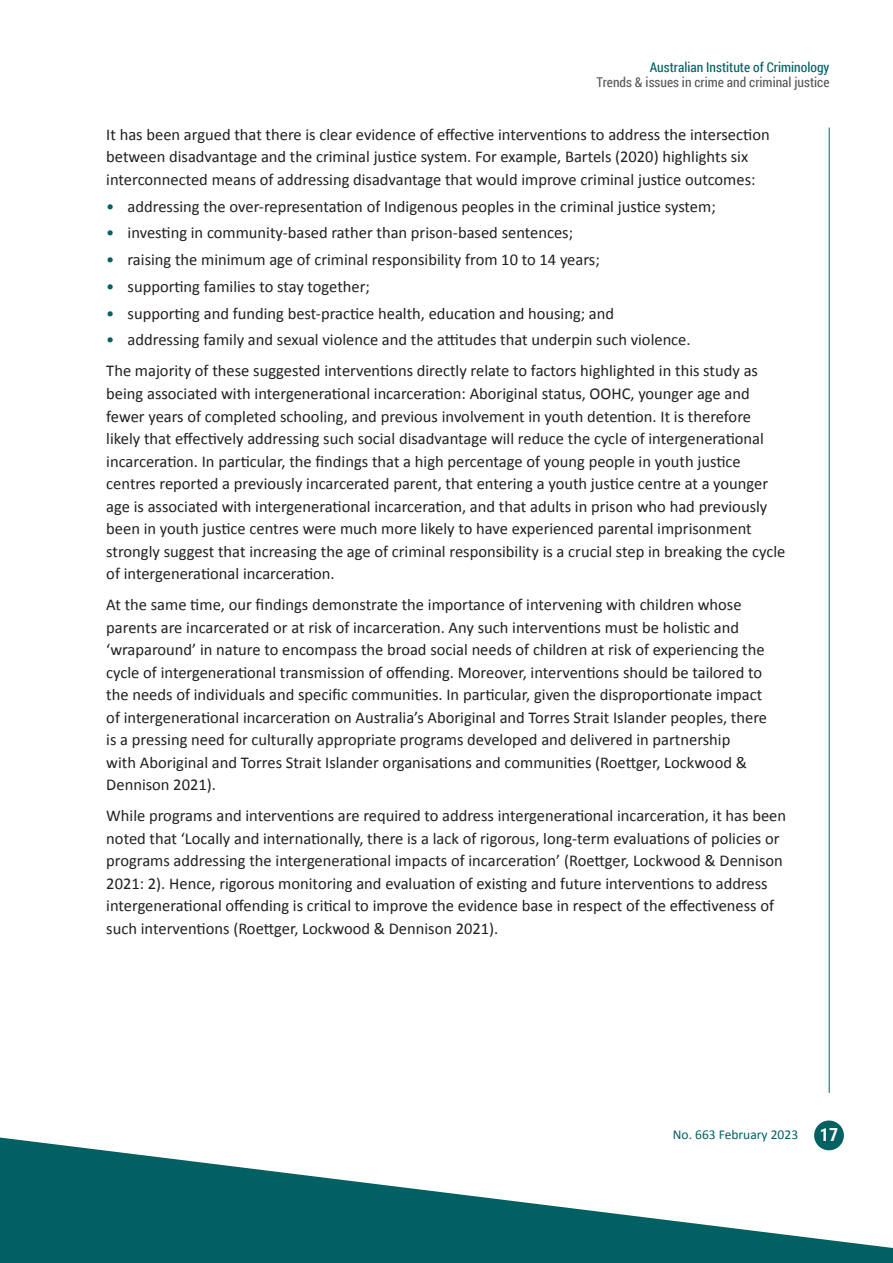
<style>
.page{position:relative;width:893px;height:1263px;background:#fff}
.page>*{position:absolute;margin:0;border:0;box-sizing:border-box;transform-origin:0 0}
.body{font:16.5px/22.5px "Calibri";color:#231f20}
.t1{font:13.5px "Roboto Condensed";color:#57585a}
.t2{font:13.5px "Roboto Condensed";color:#006062}
.t3{font:13.5px "Calibri";color:#006062}
.s1{color:#006062}
.s2{font-family:"Roboto Condensed";font-weight:700;font-size:18px;color:#fff}
</style>
<div class="page">
<hr style="left:829px;top:128px;width:1px;height:965px;background:#006062">
<div style="left:814px;top:1120px;width:30px;height:30px;background:#006062;border-radius:50%"></div>
<svg style="left:0;top:1137px;width:893px;height:126px;fill:#006062"></svg>
<p class="t2" style="left:650px;top:58px;width:181px">Australian Institute of Criminology</p>
<p class="t1" style="left:597px;top:73px;width:234px">Trends &amp; issues in crime and criminal justice</p>
<p class="body" style="left:106px;top:123px;width:665px">It has been argued that there is clear evidence of effective interventions to address the intersection between disadvantage and the criminal justice system. For example, Bartels (2020) highlights six interconnected means of addressing disadvantage that would improve criminal justice outcomes:</p>
<p class="body" style="left:106px;top:195px;width:611px"><span class="s1">•</span> addressing the over-representation of Indigenous peoples in the criminal justice system;</p>
<p class="body" style="left:106px;top:222px;width:468px"><span class="s1">•</span> investing in community-based rather than prison-based sentences;</p>
<p class="body" style="left:106px;top:249px;width:495px"><span class="s1">•</span> raising the minimum age of criminal responsibility from 10 to 14 years;</p>
<p class="body" style="left:106px;top:275px;width:265px"><span class="s1">•</span> supporting families to stay together;</p>
<p class="body" style="left:106px;top:302px;width:509px"><span class="s1">•</span> supporting and funding best-practice health, education and housing; and</p>
<p class="body" style="left:106px;top:329px;width:586px"><span class="s1">•</span> addressing family and sexual violence and the attitudes that underpin such violence.</p>
<p class="body" style="left:106px;top:360px;width:681px">The majority of these suggested interventions directly relate to factors highlighted in this study as being associated with intergenerational incarceration: Aboriginal status, OOHC, younger age and fewer years of completed schooling, and previous involvement in youth detention. It is therefore likely that effectively addressing such social disadvantage will reduce the cycle of intergenerational incarceration. In particular, the findings that a high percentage of young people in youth justice centres reported a previously incarcerated parent, that entering a youth justice centre at a younger age is associated with intergenerational incarceration, and that adults in prison who had previously been in youth justice centres were much more likely to have experienced parental imprisonment strongly suggest that increasing the age of criminal responsibility is a crucial step in breaking the cycle of intergenerational incarceration.</p>
<p class="body" style="left:106px;top:593px;width:662px">At the same time, our findings demonstrate the importance of intervening with children whose parents are incarcerated or at risk of incarceration. Any such interventions must be holistic and ‘wraparound’ in nature to encompass the broad social needs of children at risk of experiencing the cycle of intergenerational transmission of offending. Moreover, interventions should be tailored to the needs of individuals and specific communities. In particular, given the disproportionate impact of intergenerational incarceration on Australia’s Aboriginal and Torres Strait Islander peoples, there is a pressing need for culturally appropriate programs developed and delivered in partnership<br>with Aboriginal and Torres Strait Islander organisations and communities (Roettger, Lockwood &amp; Dennison 2021).</p>
<p class="body" style="left:106px;top:804px;width:681px">While programs and interventions are required to address intergenerational incarceration, it has been noted that ‘Locally and internationally, there is a lack of rigorous, long-term evaluations of policies or programs addressing the intergenerational impacts of incarceration’ (Roettger, Lockwood &amp; Dennison 2021: 2). Hence, rigorous monitoring and evaluation of existing and future interventions to address intergenerational offending is critical to improve the evidence base in respect of the effectiveness of such interventions (Roettger, Lockwood &amp; Dennison 2021).</p>
<p class="t3" style="left:673px;top:1126px;width:167px">No. 663 February 2023 <span class="s2">17</span></p>
</div>
